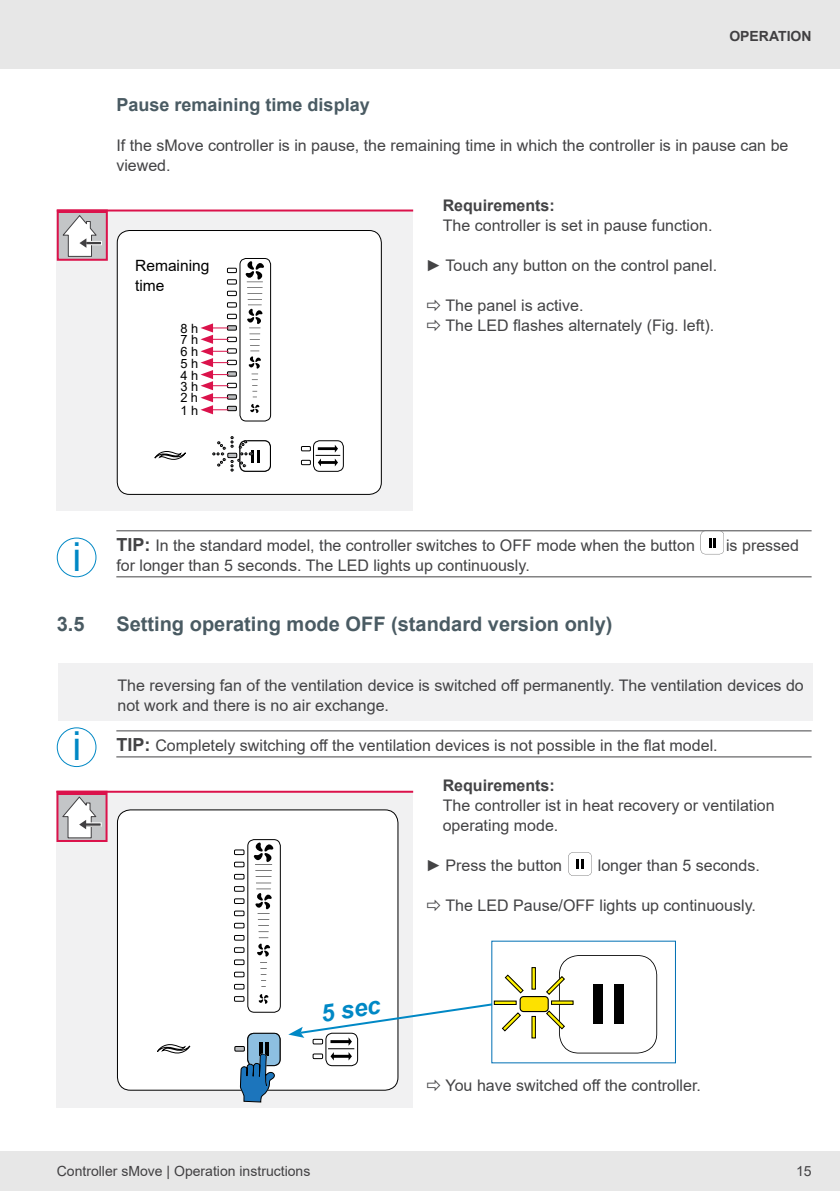
<style>
.page{position:relative;width:840px;height:1191px;background:#fff}
.page>*{position:absolute;margin:0;border:0;box-sizing:border-box;transform-origin:0 0}
.t1{font:40px "Arial";color:#0088c5}
.Bildtitel{font:italic 700 24px "Arial";color:#0088c5}
.t2{font:700 20px "Arial";color:#4a5b63}
._3__Ebene{font:700 18px "Arial";color:#4a5b63}
.Fließtext{font:16px/20px "Arial";color:#434345}
.Fließtext_Tipp{font:16px "Arial";color:#434345}
.Grundtext{font:16px/20px "Arial";color:#434345}
.Grundtext-2{font:700 16px "Arial";color:#434345}
.t3{font:15.6px/20px "Arial";color:#000}
.t4{font:14px "Arial";color:#414042}
.t5{font:700 14px "Arial";color:#414042}
.t6{font:700 14px "Arial";color:#000}
.Grundtext-3{font:12.8px "Arial";color:#000}
.s1{font-weight:700;font-size:18px}
</style>
<div class="page">
<div style="left:57px;top:211px;width:356px;height:300px;background:#f1f1f2"></div>
<div style="left:56px;top:791px;width:357px;height:316px;background:#f1f1f2"></div>
<div style="left:58px;top:663px;width:754px;height:58px;background:#f1f1f2"></div>
<div style="left:0;top:0;width:839px;height:68px;background:#e7e7e7"></div>
<div style="left:0;top:1151px;width:839px;height:40px;background:#e7e7e7"></div>
<hr style="left:116px;top:530px;width:695px;height:1px;background:#434345">
<hr style="left:116px;top:576px;width:695px;height:1px;background:#434345">
<hr style="left:116px;top:730px;width:695px;height:1px;background:#434345">
<hr style="left:116px;top:756px;width:695px;height:1px;background:#434345">
<div style="left:117px;top:230px;width:264px;height:264px;background:#fff;border-radius:12px"></div>
<div style="left:239px;top:440px;width:31px;height:31px;border:1px solid #000;border-radius:6px"></div>
<div style="left:240px;top:440px;width:30px;height:31px;border:1px solid #000;border-radius:6px"></div>
<div style="left:240px;top:258px;width:30px;height:163px;border:1px solid #000;border-radius:6px"></div>
<div style="left:301px;top:446px;width:9px;height:5px;border:1px solid #000"></div>
<div style="left:301px;top:460px;width:9px;height:5px;border:1px solid #000"></div>
<div style="left:227px;top:268px;width:9px;height:5px;border:1px solid #000"></div>
<div style="left:227px;top:279px;width:9px;height:5px;border:1px solid #000"></div>
<div style="left:227px;top:291px;width:9px;height:5px;border:1px solid #000"></div>
<div style="left:227px;top:302px;width:9px;height:5px;border:1px solid #000"></div>
<div style="left:313px;top:440px;width:30px;height:31px;border:1px solid #000;border-radius:6px"></div>
<div style="left:227px;top:314px;width:9px;height:5px;border:1px solid #000"></div>
<svg style="left:315px;top:445px;width:25px;height:21px"></svg>
<svg style="left:245px;top:261px;width:19px;height:152px"></svg>
<svg style="left:154px;top:451px;width:32px;height:9px"></svg>
<div style="left:117px;top:230px;width:264px;height:264px;border:1px solid #000;border-radius:12px"></div>
<div style="left:117px;top:810px;width:281px;height:280px;background:#fff;border-radius:13px"></div>
<svg style="left:157px;top:1044px;width:33px;height:9px"></svg>
<div style="left:520px;top:996px;width:28px;height:15px;background:#fde100;border-radius:3px"></div>
<div style="left:519px;top:996px;width:29px;height:16px;border:1px solid #000;border-radius:3px"></div>
<div style="left:58px;top:213px;width:49px;height:47px;background:#c3c5c7"></div>
<div style="left:85px;top:241px;width:17px;height:4px;border:1px solid #fff"></div>
<svg style="left:62px;top:215px;width:35px;height:42px"></svg>
<hr style="left:58px;top:210px;width:49px;height:3px;background:#db124b">
<div style="left:57px;top:209px;width:51px;height:52px;border:2px solid #db124b"></div>
<hr style="left:57px;top:209px;width:356px;height:2px;background:#db124b">
<svg style="left:200px;top:323px;width:36px;height:91px"></svg>
<svg style="left:212px;top:436px;width:48px;height:35px"></svg>
<div style="left:57px;top:537px;width:39px;height:40px;border:1px solid #0088c5;border-radius:50%"></div>
<div style="left:57px;top:794px;width:49px;height:47px;background:#c3c5c7"></div>
<div style="left:85px;top:822px;width:16px;height:4px;border:1px solid #fff"></div>
<svg style="left:62px;top:796px;width:35px;height:42px"></svg>
<hr style="left:57px;top:791px;width:49px;height:3px;background:#db124b">
<div style="left:56px;top:790px;width:51px;height:52px;border:2px solid #db124b"></div>
<hr style="left:56px;top:790px;width:357px;height:2px;background:#db124b">
<svg style="left:542px;top:955px;width:114px;height:98px"></svg>
<div style="left:57px;top:727px;width:39px;height:40px;border:1px solid #0088c5;border-radius:50%"></div>
<svg style="left:700px;top:531px;width:23px;height:23px"></svg>
<svg style="left:568px;top:852px;width:23px;height:23px"></svg>
<svg style="left:228px;top:841px;width:299px;height:267px"></svg>
<p class="t5" style="left:729px;top:26px;width:84px">OPERATION</p>
<p class="_3__Ebene" style="left:116px;top:92px;width:255px">Pause remaining time display</p>
<p class="Fließtext" style="left:116px;top:135px;width:673px">If the sMove controller is in pause, the remaining time in which the controller is in pause can be viewed.</p>
<p class="Grundtext-2" style="left:442px;top:194px;width:114px">Requirements:</p>
<p class="Grundtext" style="left:442px;top:215px;width:271px">The controller is set in pause function.</p>
<p class="Fließtext" style="left:425px;top:255px;width:293px">► Touch any button on the control panel.</p>
<p class="Fließtext" style="left:445px;top:295px;width:139px">The panel is active.</p>
<p class="Fließtext" style="left:445px;top:315px;width:270px">The LED flashes alternately (Fig. left).</p>
<p class="t3" style="left:135px;top:255px;width:76px">Remaining time</p>
<p class="Grundtext-3" style="left:180px;top:320px;width:19px">8 h</p>
<p class="Grundtext-3" style="left:180px;top:331px;width:19px">7 h</p>
<p class="Grundtext-3" style="left:180px;top:343px;width:19px">6 h</p>
<p class="Grundtext-3" style="left:180px;top:354px;width:19px">5 h</p>
<p class="Grundtext-3" style="left:180px;top:366px;width:19px">4 h</p>
<p class="Grundtext-3" style="left:180px;top:377px;width:19px">3 h</p>
<p class="Grundtext-3" style="left:180px;top:389px;width:19px">2 h</p>
<p class="Grundtext-3" style="left:180px;top:401px;width:19px">1 h</p>
<p class="t1" style="left:72px;top:529px;width:10px">i</p>
<p class="Fließtext_Tipp" style="left:116px;top:534px;width:579px"><span class="s1">TIP:</span> In the standard model, the controller switches to OFF mode when the button</p>
<p class="Fließtext_Tipp" style="left:725px;top:534px;width:74px">is pressed</p>
<p class="Fließtext_Tipp" style="left:116px;top:554px;width:414px">for longer than 5 seconds. The LED lights up continuously.</p>
<p class="t2" style="left:57px;top:610px;width:29px">3.5</p>
<p class="t2" style="left:116px;top:610px;width:497px">Setting operating mode OFF (standard version only)</p>
<p class="t1" style="left:72px;top:719px;width:10px">i</p>
<p class="Fließtext" style="left:117px;top:675px;width:687px">The reversing fan of the ventilation device is switched off permanently. The ventilation devices do not work and there is no air exchange.</p>
<p class="Fließtext_Tipp" style="left:116px;top:734px;width:602px"><span class="s1">TIP:</span> Completely switching off the ventilation devices is not possible in the flat model.</p>
<p class="Grundtext-2" style="left:442px;top:774px;width:114px">Requirements:</p>
<p class="Grundtext" style="left:442px;top:795px;width:333px">The controller ist in heat recovery or ventilation operating mode.</p>
<p class="Fließtext" style="left:425px;top:855px;width:138px">► Press the button</p>
<p class="Fließtext" style="left:597px;top:855px;width:163px">longer than 5 seconds.</p>
<p class="Fließtext" style="left:445px;top:895px;width:312px">The LED Pause/OFF lights up continuously.</p>
<p class="Bildtitel" style="left:318px;top:997px;width:62px;rotate:-8deg">5 sec</p>
<p class="Fließtext" style="left:445px;top:1075px;width:257px">You have switched off the controller.</p>
<p class="t6" style="left:795px;top:1159px;width:17px">15</p>
<p class="t4" style="left:57px;top:1161px;width:255px">Controller sMove | Operation instructions</p>
<p class="t4" style="left:795px;top:1161px;width:17px">15</p>
</div>
